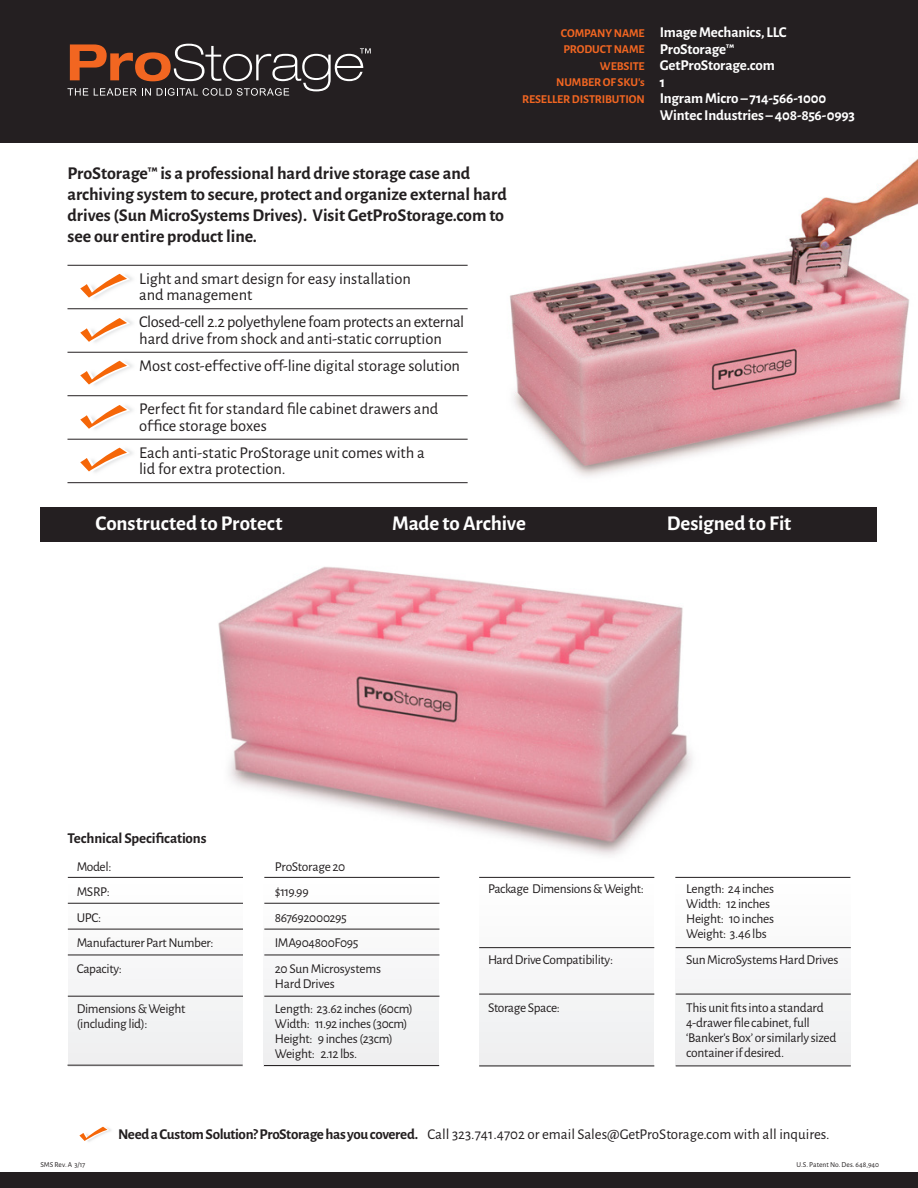
<style>
.page{position:relative;width:918px;height:1188px;background:#fff}
.page>*{position:absolute;margin:0;border:0;box-sizing:border-box;transform-origin:0 0}
.t1{font:700 21px "Alegreya Sans";color:#fff}
.t2{font:700 18px/21px "Alegreya Sans";color:#231f20}
.t3{font:16.5px/16.5px "Alegreya Sans";letter-spacing:-.005em;color:#231f20}
.t4{font:700 15px "Alegreya Sans";letter-spacing:-.01em;color:#fff}
.t5{font:700 15px "Alegreya Sans";letter-spacing:-.02em;color:#231f20}
.t6{font:15px "Alegreya Sans";color:#231f20}
.Tech_Spec{font:13.5px/15px "Alegreya Sans";letter-spacing:-.025em;color:#231f20}
.t7{font:700 12px "Alegreya Sans";letter-spacing:-.01em;color:#f26621}
.t8{font:7.5px "Alegreya Sans";letter-spacing:.005em;color:#231f20}
</style>
<div class="page">
<img style="left:211px;top:566px;width:496px;height:312px">
<img style="left:495px;top:158px;width:423px;height:384px">
<div style="left:68px;top:878px;width:175px;height:188px;background:#f6f6f7"></div>
<div style="left:264px;top:878px;width:175px;height:188px;background:#f6f6f7"></div>
<div style="left:0;top:0;width:918px;height:143px;background:#241f21"></div>
<svg style="left:68px;top:44px;width:303px;height:52px"></svg>
<div style="left:40px;top:507px;width:838px;height:34px;background:#241f21"></div>
<img style="left:95px;top:273px;width:38px;height:26px">
<svg style="left:80px;top:274px;width:50px;height:24px"></svg>
<img style="left:95px;top:320px;width:38px;height:23px">
<svg style="left:80px;top:318px;width:50px;height:24px"></svg>
<img style="left:95px;top:360px;width:38px;height:26px">
<svg style="left:80px;top:361px;width:50px;height:24px"></svg>
<img style="left:95px;top:407px;width:38px;height:23px">
<svg style="left:80px;top:405px;width:50px;height:24px"></svg>
<img style="left:95px;top:447px;width:38px;height:26px">
<svg style="left:80px;top:448px;width:50px;height:24px"></svg>
<hr style="left:68px;top:265px;width:400px;height:1px;background:#241f21">
<hr style="left:68px;top:308px;width:400px;height:1px;background:#241f21">
<hr style="left:68px;top:352px;width:400px;height:1px;background:#241f21">
<hr style="left:68px;top:395px;width:400px;height:1px;background:#241f21">
<hr style="left:68px;top:439px;width:400px;height:1px;background:#241f21">
<hr style="left:68px;top:482px;width:400px;height:1px;background:#241f21">
<div style="left:0;top:1173px;width:918px;height:15px;background:#241f21"></div>
<svg style="left:79px;top:1127px;width:30px;height:14px"></svg>
<hr style="left:264px;top:877px;width:175px;height:1px;background:#231f20">
<hr style="left:264px;top:903px;width:175px;height:1px;background:#231f20">
<hr style="left:264px;top:929px;width:175px;height:1px;background:#231f20">
<hr style="left:264px;top:955px;width:175px;height:1px;background:#231f20">
<hr style="left:264px;top:996px;width:175px;height:1px;background:#231f20">
<hr style="left:264px;top:1065px;width:175px;height:1px;background:#231f20">
<hr style="left:68px;top:877px;width:175px;height:1px;background:#231f20">
<hr style="left:68px;top:903px;width:175px;height:1px;background:#231f20">
<hr style="left:68px;top:929px;width:175px;height:1px;background:#231f20">
<hr style="left:68px;top:955px;width:175px;height:1px;background:#231f20">
<hr style="left:68px;top:996px;width:175px;height:1px;background:#231f20">
<hr style="left:68px;top:1065px;width:175px;height:1px;background:#231f20">
<div style="left:479px;top:878px;width:175px;height:188px;background:#f6f6f7"></div>
<div style="left:675px;top:877px;width:175px;height:189px;background:#f6f6f7"></div>
<hr style="left:675px;top:877px;width:175px;height:1px;background:#231f20">
<hr style="left:676px;top:947px;width:175px;height:1px;background:#231f20">
<hr style="left:676px;top:1066px;width:175px;height:1px;background:#231f20">
<hr style="left:676px;top:994px;width:175px;height:1px;background:#231f20">
<hr style="left:479px;top:877px;width:175px;height:1px;background:#231f20">
<hr style="left:479px;top:947px;width:175px;height:1px;background:#231f20">
<hr style="left:479px;top:1066px;width:175px;height:1px;background:#231f20">
<hr style="left:479px;top:994px;width:175px;height:1px;background:#231f20">
<p class="t7" style="left:561px;top:24px;width:85px">COMPANY NAME</p>
<p class="t7" style="left:563px;top:40px;width:83px">PRODUCT NAME</p>
<p class="t7" style="left:600px;top:57px;width:46px">WEBSITE</p>
<p class="t7" style="left:556px;top:73px;width:90px">NUMBER OF SKU’s</p>
<p class="t7" style="left:522px;top:90px;width:124px">RESELLER DISTRIBUTION</p>
<p class="t4" style="left:660px;top:22px;width:129px">Image Mechanics, LLC</p>
<p class="t4" style="left:660px;top:38px;width:76px">ProStorage™</p>
<p class="t4" style="left:660px;top:55px;width:117px">GetProStorage.com</p>
<p class="t4" style="left:660px;top:71px;width:7px">1</p>
<p class="t4" style="left:660px;top:88px;width:168px">Ingram Micro – 714-566-1000</p>
<p class="t4" style="left:660px;top:104px;width:197px">Wintec Industries – 408-856-0993</p>
<p class="t2" style="left:68px;top:162px;width:441px">ProStorage™ is a professional hard drive storage case and archiving system to secure, protect and organize external hard drives (Sun MicroSystems Drives). Visit GetProStorage.com to see our entire product line.</p>
<p class="t3" style="left:139px;top:269px;width:273px">Light and smart design for easy installation and management</p>
<p class="t3" style="left:139px;top:313px;width:327px">Closed-cell 2.2 polyethylene foam protects an external hard drive from shock and anti-static corruption</p>
<p class="t3" style="left:139px;top:356px;width:322px">Most cost-effective off-line digital storage solution</p>
<p class="t3" style="left:139px;top:400px;width:301px">Perfect fit for standard file cabinet drawers and office storage boxes</p>
<p class="t3" style="left:139px;top:443px;width:287px">Each anti-static ProStorage unit comes with a lid for extra protection.</p>
<p class="t1" style="left:96px;top:508px;width:188px">Constructed to Protect</p>
<p class="t1" style="left:392px;top:508px;width:135px">Made to Archive</p>
<p class="t1" style="left:667px;top:508px;width:126px">Designed to Fit</p>
<p class="t5" style="left:68px;top:827px;width:140px">Technical Specifications</p>
<p class="Tech_Spec" style="left:77px;top:858px;width:36px">Model:</p>
<p class="Tech_Spec" style="left:77px;top:884px;width:35px">MSRP:</p>
<p class="Tech_Spec" style="left:77px;top:909px;width:26px">UPC:</p>
<p class="Tech_Spec" style="left:77px;top:935px;width:138px">Manufacturer Part Number:</p>
<p class="Tech_Spec" style="left:77px;top:960px;width:47px">Capacity:</p>
<p class="Tech_Spec" style="left:77px;top:1001px;width:110px">Dimensions &amp; Weight (including lid):</p>
<p class="Tech_Spec" style="left:275px;top:858px;width:72px">ProStorage 20</p>
<p class="Tech_Spec" style="left:275px;top:884px;width:35px">$119.99</p>
<p class="Tech_Spec" style="left:275px;top:909px;width:73px">867692000295</p>
<p class="Tech_Spec" style="left:275px;top:935px;width:85px">IMA904800F095</p>
<p class="Tech_Spec" style="left:275px;top:960px;width:108px">20 Sun Microsystems<br>Hard Drives</p>
<p class="Tech_Spec" style="left:275px;top:1001px;width:139px">Length: 23.62 inches (60cm)<br>Width: 11.92 inches (30cm)<br>Height: 9 inches (23cm)<br>Weight: 2.12 lbs.</p>
<p class="Tech_Spec" style="left:488px;top:881px;width:157px">Package Dimensions &amp; Weight:</p>
<p class="Tech_Spec" style="left:488px;top:951px;width:127px">Hard Drive Compatibility:</p>
<p class="Tech_Spec" style="left:488px;top:999px;width:73px">Storage Space:</p>
<p class="Tech_Spec" style="left:686px;top:881px;width:89px">Length: 24 inches<br>Width: 12 inches<br>Height: 10 inches<br>Weight: 3.46 lbs</p>
<p class="Tech_Spec" style="left:686px;top:951px;width:154px">Sun MicroSystems Hard Drives</p>
<p class="Tech_Spec" style="left:686px;top:999px;width:152px">This unit fits into a standard<br>4-drawer file cabinet, full ‘Banker’s Box’ or similarly sized container if desired.</p>
<p class="t8" style="left:40px;top:1160px;width:46px">SMS Rev. A 3/17</p>
<p class="t5" style="left:118px;top:1123px;width:302px">Need a Custom Solution? ProStorage has you covered.</p>
<p class="t6" style="left:428px;top:1124px;width:404px">Call 323.741.4702 or email Sales@GetProStorage.com with all inquires.</p>
<p class="t8" style="left:797px;top:1160px;width:84px">U.S. Patent No. Des. 648,940</p>
</div>
